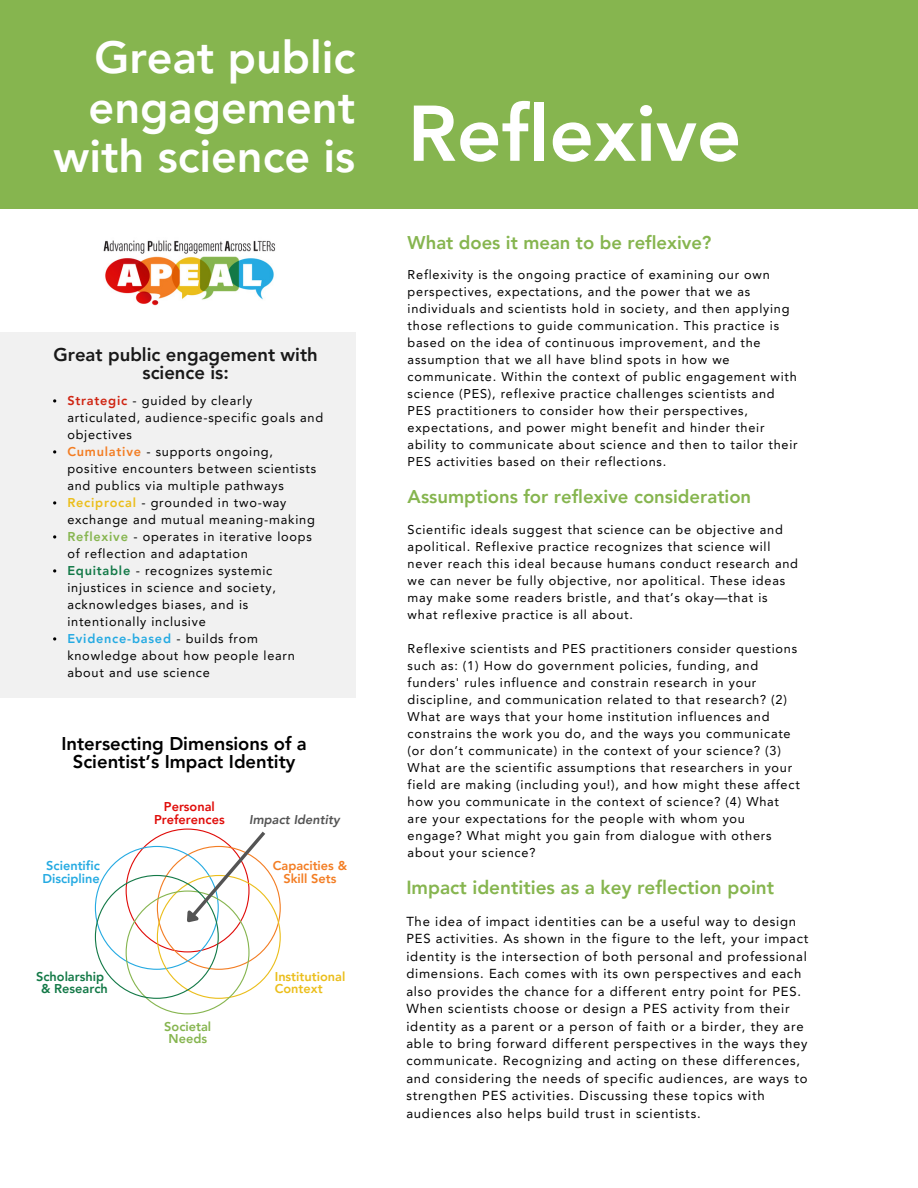
<style>
.page{position:relative;width:918px;height:1188px;background:#fff}
.page>*{position:absolute;margin:0;border:0;box-sizing:border-box;transform-origin:0 0}
.t1{font:800 78px "Avenir LT Pro";color:#fff}
.t2{font:800 45px/49.5px "Avenir LT Pro";color:#fff;text-align:right}
.t3{font:800 19.05px "Avenir LT Pro";color:#86b54f}
.t4{font:800 18.45px "Avenir LT Pro";color:#86b54f}
.t5{font:800 18.45px/18px "Avenir LT Pro";color:#000;text-align:center}
.t6{font:800 18.45px/18px "Avenir LT Pro";color:#191919;text-align:center}
.t7{font:13.05px/17.4px "Avenir LT Pro";letter-spacing:.06em;color:#000}
.t8{font:12.75px/17px "Avenir LT Pro";letter-spacing:.06em;color:#000}
.t9{font:800 12.75px/12.8px "Avenir LT Pro";color:#f37d23;text-align:center}
.t10{font:800 12.75px/12.8px "Avenir LT Pro";color:#ebbe1b}
.t11{font:800 12.75px/12.8px "Avenir LT Pro";color:#137947;text-align:center}
.t12{font:800 12.75px/12.8px "Avenir LT Pro";color:#25aae2}
.t13{font:800 12.75px/12.8px "Avenir LT Pro";color:#e00c09;text-align:center}
.t14{font:italic 800 12.75px "Avenir LT Pro";color:#545454}
.t15{font:800 12.75px/12.8px "Avenir LT Pro";color:#86b54f;text-align:center}
.s1{font-weight:800;color:#cf2412}
.s2{font-weight:800;color:#f37d23}
.s3{font-weight:800;color:#ebbe1b}
.s4{font-weight:800;color:#86b54f}
.s5{font-weight:800;color:#137947}
.s6{font-weight:800;color:#25aae2}
</style>
<div class="page">
<div style="left:0;top:0;width:918px;height:208px;background:#86b54f"></div>
<img style="left:103px;top:240px;width:172px;height:66px">
<div style="left:0;top:333px;width:355px;height:365px;background:#f1f1f1"></div>
<svg style="left:53px;top:399px;width:3px;height:4px"></svg>
<svg style="left:53px;top:450px;width:3px;height:4px"></svg>
<svg style="left:53px;top:501px;width:3px;height:4px"></svg>
<svg style="left:53px;top:535px;width:3px;height:4px"></svg>
<svg style="left:53px;top:569px;width:3px;height:4px"></svg>
<svg style="left:53px;top:637px;width:3px;height:4px"></svg>
<svg style="left:95px;top:828px;width:186px;height:186px"></svg>
<h3 class="t2" style="left:54px;top:37px;width:303px">Great public engagement with science is</h3>
<p class="t6" style="left:54px;top:348px;width:266px">Great public engagement with science is:</p>
<h3 class="t8" style="left:67px;top:393px;width:257px"><span class="s1">Strategic</span> - guided by clearly articulated, audience-specific goals and objectives</h3>
<p class="t8" style="left:67px;top:444px;width:250px"><span class="s2">Cumulative</span> - supports ongoing, positive encounters between scientists and publics via multiple pathways</p>
<p class="t8" style="left:67px;top:495px;width:249px"><span class="s3">Reciprocal</span> - grounded in two-way exchange and mutual meaning-making</p>
<p class="t8" style="left:67px;top:529px;width:246px"><span class="s4">Reflexive</span> - operates in iterative loops of reflection and adaptation</p>
<p class="t8" style="left:67px;top:563px;width:210px"><span class="s5">Equitable</span> - recognizes systemic injustices in science and society, acknowledges biases, and is intentionally inclusive</p>
<p class="t8" style="left:67px;top:631px;width:229px"><span class="s6">Evidence-based</span> - builds from knowledge about how people learn about and use science</p>
<h5 class="t5" style="left:61px;top:737px;width:247px">Intersecting Dimensions of a<br>Scientist’s Impact Identity</h5>
<h3 class="t12" style="left:42px;top:860px;width:59px">Scientific<br>Discipline</h3>
<h5 class="t11" style="left:36px;top:971px;width:73px">Scholarship &amp; Research</h5>
<h4 class="t13" style="left:154px;top:802px;width:72px">Personal<br>Preferences</h4>
<h5 class="t14" style="left:249px;top:815px;width:92px">Impact Identity</h5>
<h4 class="t9" style="left:273px;top:860px;width:76px">Capacities &amp;<br>Skill Sets</h4>
<h3 class="t15" style="left:164px;top:1021px;width:48px">Societal<br>Needs</h3>
<h4 class="t10" style="left:275px;top:971px;width:72px">Institutional<br>Context</h4>
<h4 class="t1" style="left:408px;top:102px;width:335px">Reflexive</h4>
<p class="t4" style="left:408px;top:235px;width:305px">What does it mean to be reflexive?</p>
<h1 class="t8" style="left:408px;top:268px;width:391px">Reflexivity is the ongoing practice of examining our own perspectives, expectations, and the power that we as individuals and scientists hold in society, and then applying those reflections to guide communication. This practice is based on the idea of continuous improvement, and the assumption that we all have blind spots in how we communicate. Within the context of public engagement with science (PES), reflexive practice challenges scientists and PES practitioners to consider how their perspectives, expectations, and power might benefit and hinder their ability to communicate about science and then to tailor their PES activities based on their reflections.</h1>
<p class="t4" style="left:408px;top:489px;width:345px">Assumptions for reflexive consideration</p>
<h4 class="t8" style="left:408px;top:522px;width:392px">Scientific ideals suggest that science can be objective and apolitical. Reflexive practice recognizes that science will never reach this ideal because humans conduct research and we can never be fully objective, nor apolitical. These ideas may make some readers bristle, and that’s okay—that is what reflexive practice is all about.</h4>
<p class="t8" style="left:408px;top:641px;width:394px">Reflexive scientists and PES practitioners consider questions such as: (1) How do government policies, funding, and funders' rules influence and constrain research in your discipline, and communication related to that research? (2)<br>What are ways that your home institution influences and constrains the work you do, and the ways you communicate (or don’t communicate) in the context of your science? (3)<br>What are the scientific assumptions that researchers in your field are making (including you!), and how might these affect how you communicate in the context of science? (4) What are your expectations for the people with whom you engage? What might you gain from dialogue with others about your science?</p>
<p class="t3" style="left:406px;top:880px;width:369px">Impact identities as a key reflection point</p>
<p class="t7" style="left:406px;top:914px;width:404px">The idea of impact identities can be a useful way to design PES activities. As shown in the figure to the left, your impact identity is the intersection of both personal and professional dimensions. Each comes with its own perspectives and each also provides the chance for a different entry point for PES.<br>When scientists choose or design a PES activity from their identity as a parent or a person of faith or a birder, they are able to bring forward different perspectives in the ways they communicate. Recognizing and acting on these differences, and considering the needs of specific audiences, are ways to strengthen PES activities. Discussing these topics with audiences also helps build trust in scientists.</p>
</div>
